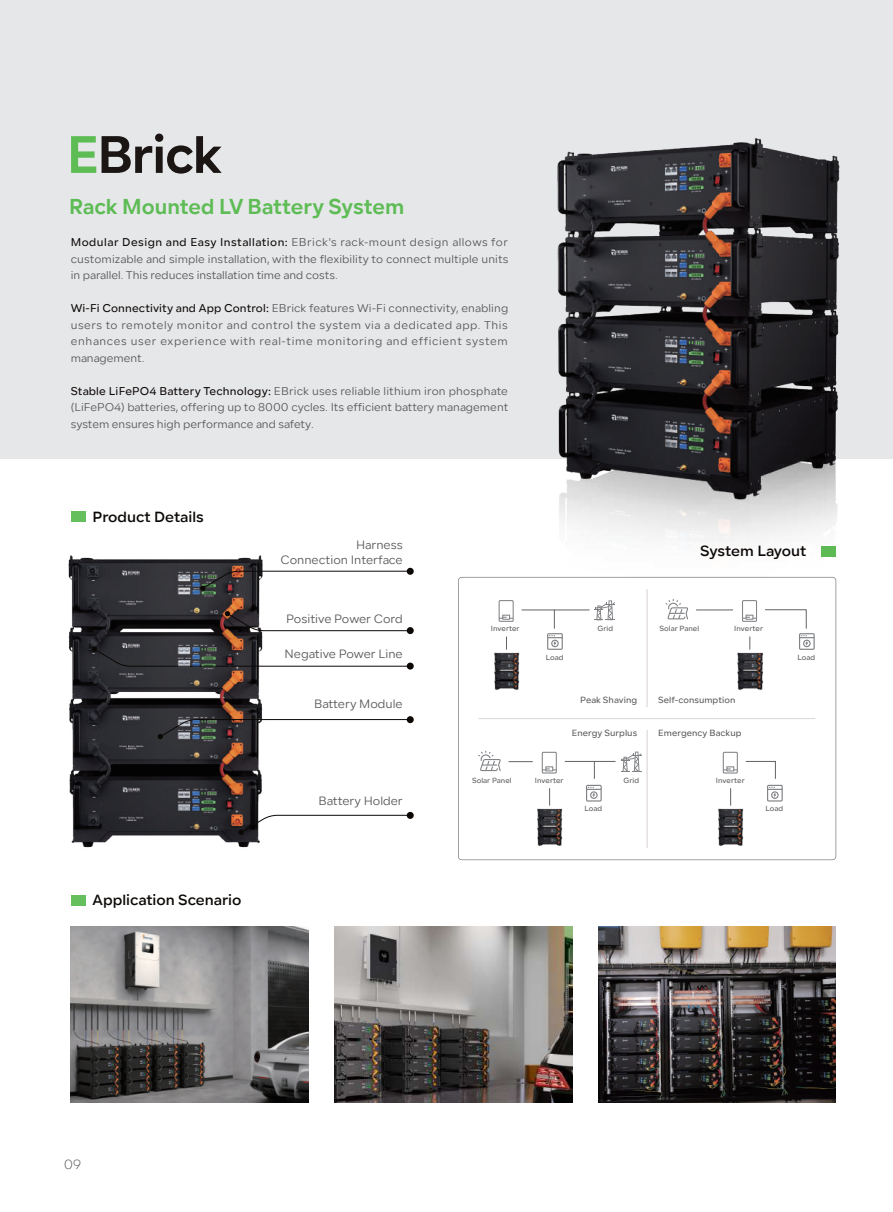
<style>
.page{position:relative;width:893px;height:1212px;background:#fff}
.page>*{position:absolute;margin:0;border:0;box-sizing:border-box;transform-origin:0 0}
.t1{font:700 52.5px "Lama Sans";letter-spacing:-.025em;color:#1b1513}
.t2{font:700 21px "Lama Sans";color:#5ebc55}
.t3{font:600 15px "Lama Sans";color:#0c0806}
.t4{font:300 13.5px "Lama Sans";color:#636366}
.t5{font:12px/14.4px "Lama Sans";color:#57585a;text-align:right}
.t6{font:11.25px/16.5px "Lama Sans";color:#57585a;text-align:justify}
.t7{font:500 8.85px "Lama Sans";letter-spacing:.005em;color:#57585a}
.t8{font:500 7.35px "Lama Sans";letter-spacing:.005em;color:#57585a}
.s1{color:#5ebc55}
.s2{font-weight:500;color:#0c0806}
</style>
<div class="page">
<div style="left:71px;top:895px;width:14px;height:10px;background:#66bf5d"></div>
<img style="left:71px;top:927px;width:237px;height:175px">
<img style="left:334px;top:927px;width:238px;height:175px">
<img style="left:598px;top:947px;width:238px;height:155px">
<div style="left:0;top:0;width:893px;height:458px;background:#e6e7e9"></div>
<div style="left:71px;top:511px;width:15px;height:11px;background:#66bf5d"></div>
<img style="left:453px;top:138px;width:440px;height:809px">
<img style="left:68px;top:555px;width:228px;height:293px">
<img style="left:490px;top:649px;width:33px;height:42px">
<img style="left:734px;top:649px;width:32px;height:42px">
<img style="left:714px;top:806px;width:33px;height:42px">
<img style="left:533px;top:806px;width:33px;height:42px">
<div style="left:407px;top:568px;width:7px;height:7px;background:#0c0806;border-radius:50%"></div>
<svg style="left:200px;top:571px;width:209px;height:20px"></svg>
<div style="left:407px;top:627px;width:7px;height:7px;background:#0c0806;border-radius:50%"></div>
<svg style="left:225px;top:611px;width:184px;height:20px"></svg>
<div style="left:407px;top:662px;width:7px;height:8px;background:#0c0806;border-radius:50%"></div>
<svg style="left:92px;top:646px;width:317px;height:21px"></svg>
<div style="left:407px;top:716px;width:7px;height:7px;background:#0c0806;border-radius:50%"></div>
<svg style="left:158px;top:719px;width:251px;height:20px"></svg>
<div style="left:407px;top:812px;width:7px;height:7px;background:#0c0806;border-radius:50%"></div>
<svg style="left:238px;top:815px;width:171px;height:20px"></svg>
<h1 class="t1" style="left:67px;top:114px;width:157px"><span class="s1">E</span>Brick</h1>
<h2 class="t2" style="left:69px;top:191px;width:337px">Rack Mounted LV Battery System</h2>
<p class="t6" style="left:71px;top:234px;width:439px"><span class="s2">Modular Design and Easy Installation:</span> EBrick's rack-mount design allows for customizable and simple installation, with the flexibility to connect multiple units in parallel. This reduces installation time and costs .</p>
<p class="t6" style="left:71px;top:300px;width:439px"><span class="s2">Wi-Fi Connectivity and App Control:</span> EBrick features Wi-Fi connectivity, enabling users to remotely monitor and control the system via a dedicated app. This enhances user experience with real-time monitoring and efficient system management .</p>
<p class="t6" style="left:71px;top:383px;width:439px"><span class="s2">Stable LiFePO4 Battery Technology:</span> EBrick uses reliable lithium iron phosphate (LiFePO4) batteries, offering up to 8000 cycles. Its efficient battery management system ensures high performance and safety .</p>
<h3 class="t3" style="left:93px;top:505px;width:113px">Product Details</h3>
<h3 class="t3" style="left:93px;top:888px;width:150px">Application Scenario</h3>
<p class="t5" style="left:281px;top:538px;width:124px">Harness<br>Connection Interface</p>
<p class="t5" style="left:286px;top:611px;width:118px">Positive Power Cord</p>
<p class="t5" style="left:285px;top:647px;width:120px">Negative Power Line</p>
<p class="t5" style="left:314px;top:697px;width:90px">Battery Module</p>
<p class="t5" style="left:319px;top:794px;width:86px">Battery Holder</p>
<p class="t8" style="left:491px;top:623px;width:30px">Inverter</p>
<p class="t8" style="left:598px;top:623px;width:17px">Grid</p>
<p class="t8" style="left:546px;top:652px;width:19px">Load</p>
<h3 class="t3" style="left:700px;top:540px;width:108px">System Layout</h3>
<p class="t8" style="left:659px;top:623px;width:41px">Solar Panel</p>
<p class="t8" style="left:734px;top:623px;width:30px">Inverter</p>
<p class="t8" style="left:798px;top:652px;width:19px">Load</p>
<p class="t7" style="left:580px;top:693px;width:59px">Peak Shaving</p>
<p class="t7" style="left:658px;top:693px;width:79px">Self-consumption</p>
<p class="t7" style="left:572px;top:726px;width:67px">Energy Surplus</p>
<p class="t7" style="left:658px;top:726px;width:85px">Emergency Backup</p>
<p class="t8" style="left:472px;top:775px;width:41px">Solar Panel</p>
<p class="t8" style="left:623px;top:775px;width:17px">Grid</p>
<p class="t8" style="left:585px;top:803px;width:19px">Load</p>
<p class="t8" style="left:535px;top:775px;width:30px">Inverter</p>
<p class="t8" style="left:716px;top:775px;width:30px">Inverter</p>
<p class="t8" style="left:766px;top:803px;width:19px">Load</p>
<p class="t4" style="left:64px;top:1155px;width:19px">09</p>
</div>
